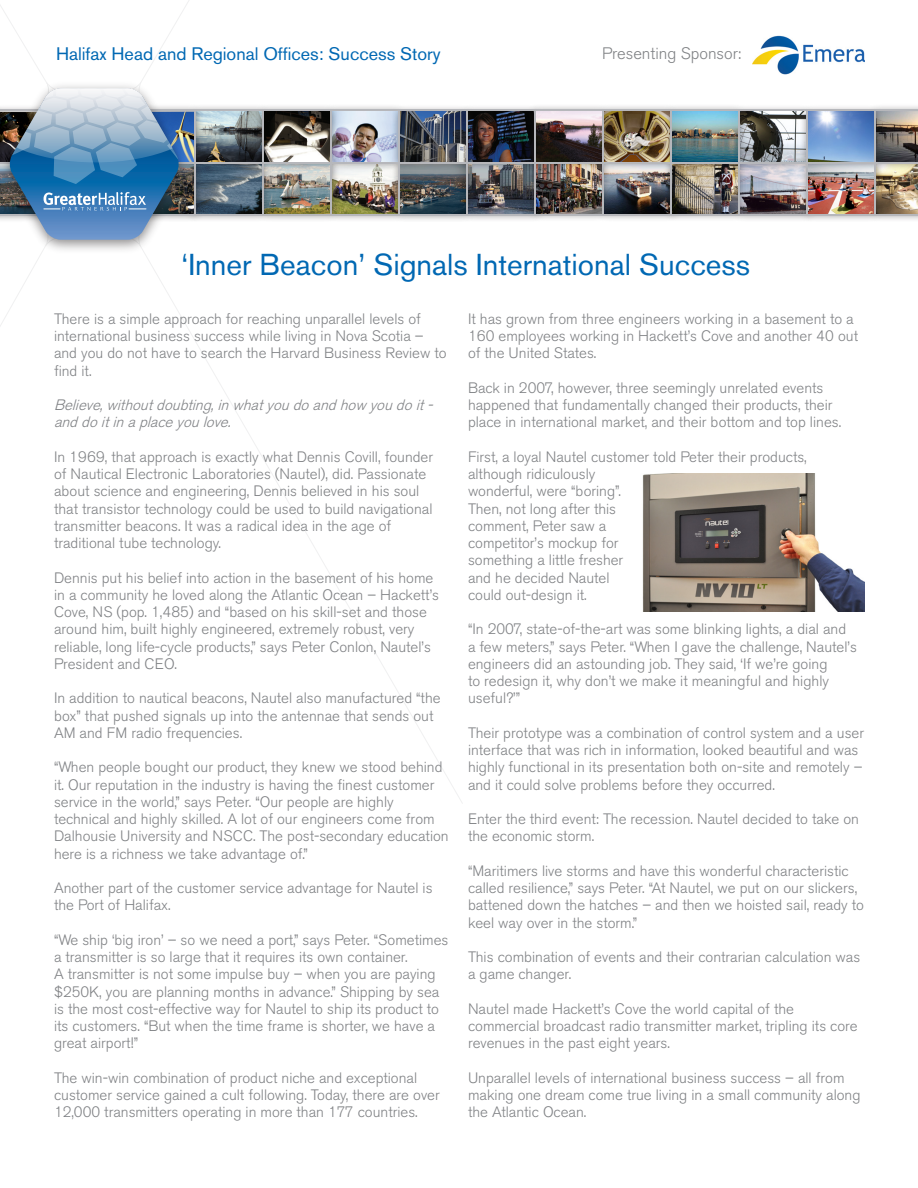
<style>
.page{position:relative;width:918px;height:1188px;background:#fff}
.page>*{position:absolute;margin:0;border:0;box-sizing:border-box;transform-origin:0 0}
.t1{font:30px "Akzidenz Grotesk BE";color:#0168b3}
.t2{font:18px "Akzidenz Grotesk BE";color:#0168b3}
.t3{font:300 16.5px "Akzidenz Grotesk BE";color:#808285}
.t4{font:300 15px/17.2px "Akzidenz Grotesk BE";color:#808285}
.t5{font:italic 300 15px/17.2px "Akzidenz Grotesk BE";color:#808285}
</style>
<div class="page">
<div style="left:596px;top:156px;width:86px;height:67px;background:#231f20;opacity:.56"></div>
<img style="left:611px;top:171px;width:52px;height:43px">
<img style="left:376px;top:171px;width:15px;height:43px">
<div style="left:732px;top:155px;width:86px;height:67px;background:#231f20;opacity:.56"></div>
<img style="left:747px;top:171px;width:52px;height:43px">
<div style="left:459px;top:156px;width:86px;height:66px;background:#231f20;opacity:.56"></div>
<div style="left:867px;top:156px;width:51px;height:67px;background:#231f20;opacity:.56"></div>
<img style="left:884px;top:170px;width:34px;height:44px">
<div style="left:663px;top:155px;width:84px;height:67px;background:#231f20;opacity:.56"></div>
<div style="left:391px;top:155px;width:84px;height:67px;background:#231f20;opacity:.56"></div>
<div style="left:799px;top:155px;width:85px;height:67px;background:#231f20;opacity:.56"></div>
<div style="left:527px;top:155px;width:84px;height:67px;background:#231f20;opacity:.56"></div>
<div style="left:595px;top:104px;width:85px;height:67px;background:#231f20;opacity:.56"></div>
<div style="left:323px;top:104px;width:84px;height:67px;background:#231f20;opacity:.56"></div>
<div style="left:732px;top:104px;width:84px;height:67px;background:#231f20;opacity:.56"></div>
<div style="left:459px;top:104px;width:84px;height:67px;background:#231f20;opacity:.56"></div>
<div style="left:867px;top:103px;width:51px;height:67px;background:#231f20;opacity:.56"></div>
<div style="left:663px;top:104px;width:85px;height:67px;background:#231f20;opacity:.56"></div>
<div style="left:391px;top:104px;width:85px;height:67px;background:#231f20;opacity:.56"></div>
<div style="left:799px;top:104px;width:84px;height:67px;background:#231f20;opacity:.56"></div>
<div style="left:527px;top:104px;width:84px;height:67px;background:#231f20;opacity:.56"></div>
<hr style="left:602px;top:111px;width:2px;height:52px;background:#b6b7bb">
<hr style="left:738px;top:111px;width:2px;height:51px;background:#b6b7bb">
<hr style="left:466px;top:111px;width:1px;height:52px;background:#b6b7bb">
<hr style="left:874px;top:111px;width:1px;height:52px;background:#b6b7bb">
<hr style="left:602px;top:163px;width:2px;height:52px;background:#b6b7bb">
<hr style="left:738px;top:164px;width:2px;height:51px;background:#b6b7bb">
<hr style="left:466px;top:163px;width:1px;height:52px;background:#b6b7bb">
<hr style="left:874px;top:162px;width:1px;height:53px;background:#b6b7bb">
<hr style="left:670px;top:111px;width:2px;height:52px;background:#b6b7bb">
<hr style="left:399px;top:111px;width:1px;height:52px;background:#b6b7bb">
<hr style="left:807px;top:111px;width:1px;height:52px;background:#b6b7bb">
<hr style="left:534px;top:111px;width:2px;height:52px;background:#b6b7bb">
<hr style="left:670px;top:163px;width:2px;height:52px;background:#b6b7bb">
<hr style="left:399px;top:163px;width:1px;height:52px;background:#b6b7bb">
<hr style="left:807px;top:163px;width:1px;height:52px;background:#b6b7bb">
<hr style="left:534px;top:164px;width:2px;height:51px;background:#b6b7bb">
<hr style="left:127px;top:109px;width:791px;height:1px;background:#b6b7bb">
<hr style="left:159px;top:162px;width:759px;height:2px;background:#b6b7bb">
<hr style="left:127px;top:214px;width:791px;height:2px;background:#b6b7bb">
<img style="left:39px;top:240px;width:108px;height:17px">
<img style="left:0;top:1px;width:376px;height:239px">
<img style="left:642px;top:473px;width:223px;height:138px">
<img style="left:753px;top:35px;width:112px;height:39px">
<p class="t2" style="left:56px;top:43px;width:386px">Halifax Head and Regional Offices: Success Story</p>
<p class="t3" style="left:602px;top:44px;width:141px">Presenting Sponsor:</p>
<p class="t1" style="left:182px;top:246px;width:570px">‘Inner Beacon’ Signals International Success</p>
<p class="t4" style="left:54px;top:310px;width:394px">There is a simple approach for reaching unparallel levels of international business success while living in Nova Scotia – and you do not have to search the Harvard Business Review to find it.</p>
<p class="t5" style="left:54px;top:397px;width:385px">Believe,withoutdoubting,inwhatyoudoandhow youdoit&shy;anddoitinaplaceyoulove.</p>
<p class="t4" style="left:54px;top:448px;width:381px">In 1969, that approach is exactly what Dennis Covill, founder of Nautical Electronic Laboratories (Nautel), did. Passionate about science and engineering, Dennis believed in his soul that transistor technology could be used to build navigational transmitter beacons. It was a radical idea in the age of traditional tube technology.</p>
<p class="t4" style="left:54px;top:569px;width:387px">Dennis put his belief into action in the basement of his home in a community he loved along the Atlantic Ocean – Hackett’s Cove, NS (pop. 1,485) and “based on his skill-set and those around him, built highly engineered, extremely robust, very reliable, long life-cycle products,” says Peter Conlon, Nautel’s President and CEO.</p>
<p class="t4" style="left:54px;top:690px;width:388px">In addition to nautical beacons, Nautel also manufactured “the box” that pushed signals up into the antennae that sends out<br>AM and FM radio frequencies.</p>
<p class="t4" style="left:54px;top:759px;width:396px">“When people bought our product, they knew we stood behind it. Our reputation in the industry is having the finest customer service in the world,” says Peter. “Our people are highly technical and highly skilled. A lot of our engineers come from Dalhousie University and NSCC. The post-secondary education here is a richness we take advantage of.”</p>
<p class="t4" style="left:54px;top:880px;width:380px">Another part of the customer service advantage for Nautel is the Port of Halifax.</p>
<p class="t4" style="left:54px;top:931px;width:396px">“We ship ‘big iron’ – so we need a port,” says Peter. “Sometimes a transmitter is so large that it requires its own container.</p>
<p class="t4" style="left:54px;top:966px;width:387px">A transmitter is not some impulse buy – when you are paying $250K, you are planning months in advance.” Shipping by sea is the most cost-effective way for Nautel to ship its product to its customers. “But when the time frame is shorter, we have a great airport!”</p>
<p class="t4" style="left:54px;top:1069px;width:387px">The win-win combination of product niche and exceptional customer service gained a cult following. Today, there are over<br>12,000 transmitters operating in more than 177 countries.</p>
<p class="t4" style="left:468px;top:310px;width:392px">It has grown from three engineers working in a basement to a<br>160 employees working in Hackett’s Cove and another 40 out of the United States.</p>
<p class="t4" style="left:468px;top:379px;width:375px">Back in 2007, however, three seemingly unrelated events happened that fundamentally changed their products, their place in international market, and their bottom and top lines.</p>
<p class="t4" style="left:468px;top:448px;width:340px">First, a loyal Nautel customer told Peter their products, although ridiculously<br>wonderful, were “boring”.<br>Then, not long after this<br>comment, Peter saw a<br>competitor’s mockup for<br>something a little fresher<br>and he decided Nautel<br>could out-design it.</p>
<p class="t4" style="left:468px;top:621px;width:390px">“In 2007, state-of-the-art was some blinking lights, a dial and a few meters,” says Peter. “When I gave the challenge, Nautel’s engineers did an astounding job. They said, ‘If we’re going<br>to redesign it, why don’t we make it meaningful and highly useful?’”</p>
<p class="t4" style="left:468px;top:724px;width:398px">Their prototype was a combination of control system and a user interface that was rich in information, looked beautiful and was highly functional in its presentation both on-site and remotely – and it could solve problems before they occurred.</p>
<p class="t4" style="left:468px;top:811px;width:393px">Enter the third event: The recession. Nautel decided to take on the economic storm.</p>
<p class="t4" style="left:468px;top:862px;width:398px">“Maritimers live storms and have this wonderful characteristic called resilience,” says Peter. “At Nautel, we put on our slickers, battened down the hatches – and then we hoisted sail, ready to keel way over in the storm.”</p>
<p class="t4" style="left:468px;top:949px;width:394px">This combination of events and their contrarian calculation was a game changer.</p>
<p class="t4" style="left:468px;top:1000px;width:391px">Nautel made Hackett’s Cove the world capital of the commercial broadcast radio transmitter market, tripling its core revenues in the past eight years.</p>
<p class="t4" style="left:468px;top:1069px;width:394px">Unparallel levels of international business success – all from making one dream come true living in a small community along the Atlantic Ocean.</p>
</div>
